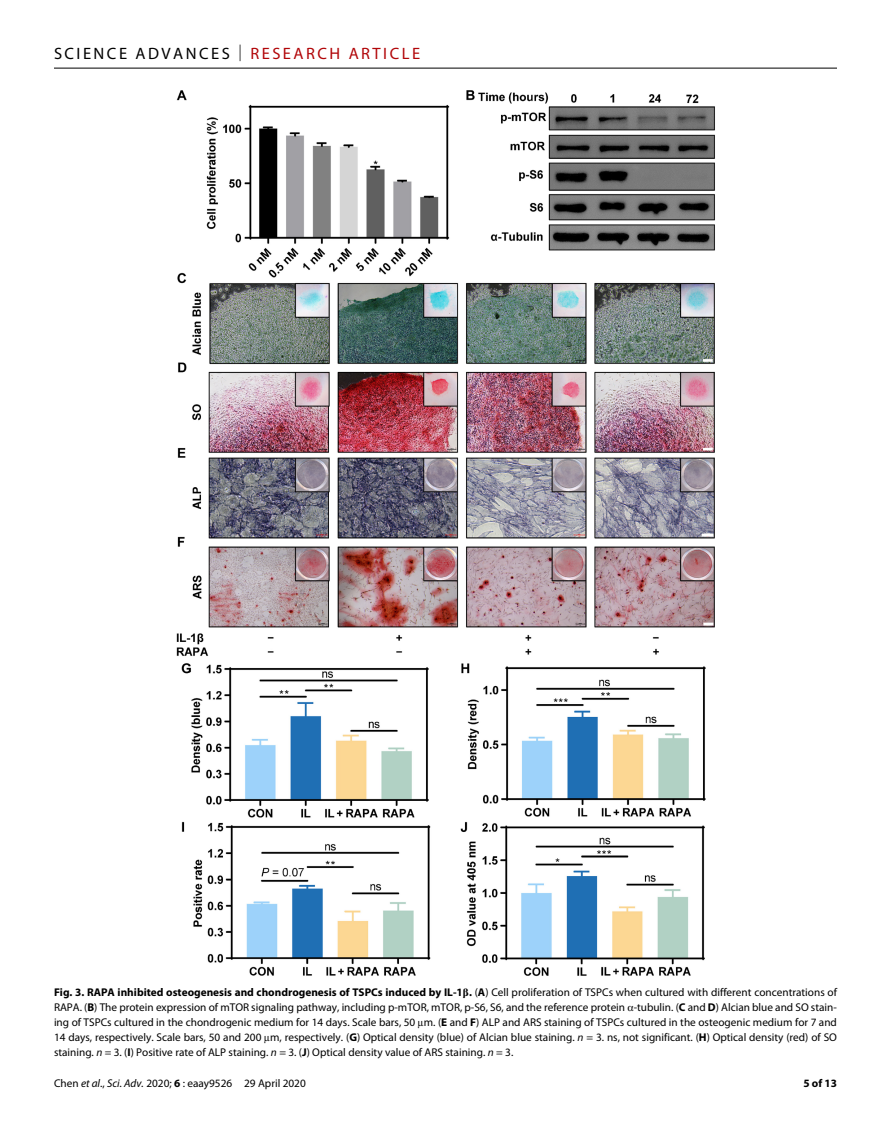
<style>
.page{position:relative;width:891px;height:1134px;background:#fff}
.page>*{position:absolute;margin:0;border:0;box-sizing:border-box;transform-origin:0 0}
.t1{font:16.5px "Myriad Pro";letter-spacing:.15em;color:#000}
.t2{font:11.25px/15px "Myriad Pro";color:#000;text-align:justify}
.t3{font:700 11.25px "Myriad Pro";color:#000}
.s1{font-weight:300}
.s2{color:#b10508}
.s3{font-weight:700}
.s4{font-style:italic}
</style>
<div class="page">
<hr style="left:54px;top:68px;width:783px;height:1px;background:#000">
<img style="left:176px;top:90px;width:539px;height:887px">
<h1 class="t1" style="left:54px;top:40px;width:368px">SCIENCE ADVANCES <span class="s1">|</span> <span class="s2">RESEARCH ARTICLE</span></h1>
<p class="t2" style="left:54px;top:985px;width:785px"><span class="s3">Fig. 3. RAPA inhibited osteogenesis and chondrogenesis of TSPCs induced by IL-1 .</span> (<span class="s3">A</span>) Cell proliferation of TSPCs when cultured with different concentrations of RAPA. (<span class="s3">B</span>) The protein expression of mTOR signaling pathway, including p-mTOR, mTOR, p-S6, S6, and the reference protein -tubulin. (<span class="s3">C</span> and <span class="s3">D</span>) Alcian blue and SO stain&shy;ing of TSPCs cultured in the chondrogenic medium for 14 days. Scale bars, 50 m. (<span class="s3">E</span> and <span class="s3">F</span>) ALP and ARS staining of TSPCs cultured in the osteogenic medium for 7 and 14 days, respectively. Scale bars, 50 and 200 m, respectively. (<span class="s3">G</span>) Optical density (blue) of Alcian blue staining. <span class="s4">n</span> = 3. ns, not significant. (<span class="s3">H</span>) Optical density (red) of SO staining. <span class="s4">n</span> = 3. (<span class="s3">I</span>) Positive rate of ALP staining. <span class="s4">n</span> = 3. (<span class="s3">J</span>) Optical density value of ARS staining. <span class="s4">n</span> = 3.</p>
<p class="t2" style="left:54px;top:1076px;width:253px">Chen <span class="s4">et al</span>., <span class="s4">Sci. Adv.</span> 2020; <span class="s3">6</span> : eaay9526 29 April 2020</p>
<p class="t3" style="left:803px;top:1074px;width:35px">5 of 13</p>
</div>
